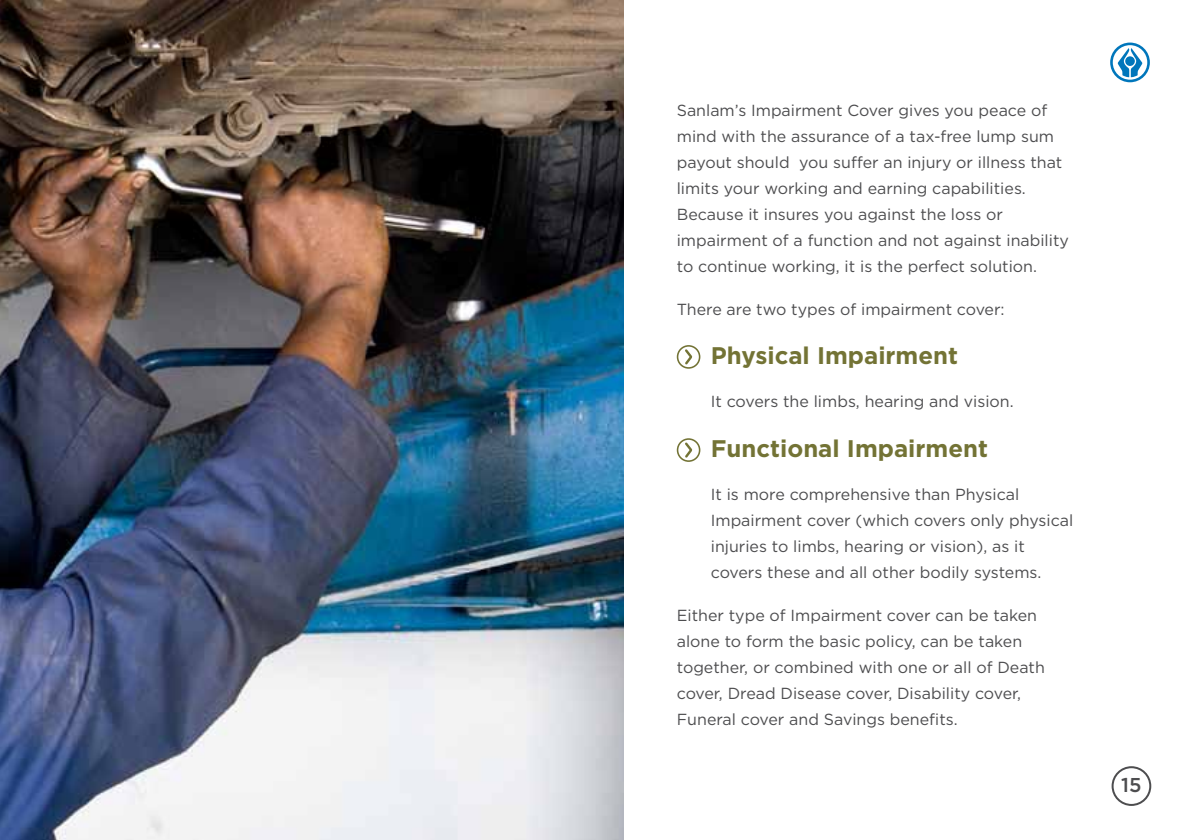
<style>
.page{position:relative;width:1191px;height:840px;background:#fff}
.page>*{position:absolute;margin:0;border:0;box-sizing:border-box;transform-origin:0 0}
.t1{font:700 24px "Gotham";color:#737335}
.t2{font:500 20px "Gotham";color:#4d4d4f}
.t3{font:16px/26px "Gotham";color:#4d4d4f}
</style>
<div class="page">
<svg style="left:1110px;top:43px;width:39px;height:39px"></svg>
<div style="left:1111px;top:765px;width:40px;height:40px;border:2px solid #4d4d4f;border-radius:50%"></div>
<img style="left:0;top:0;width:624px;height:839px">
<svg style="left:677px;top:345px;width:23px;height:23px"></svg>
<svg style="left:677px;top:438px;width:23px;height:23px"></svg>
<p class="t3" style="left:677px;top:97px;width:394px">Sanlam’s Impairment Cover gives you peace of mind with the assurance of a tax-free lump sum payout should you suffer an injury or illness that limits your working and earning capabilities.<br>Because it insures you against the loss or impairment of a function and not against inability to continue working, it is the perfect solution.</p>
<p class="t3" style="left:677px;top:296px;width:329px">There are two types of impairment cover:</p>
<h1 class="t1" style="left:711px;top:340px;width:249px">Physical Impairment</h1>
<p class="t3" style="left:711px;top:388px;width:304px">It covers the limbs, hearing and vision.</p>
<h1 class="t1" style="left:711px;top:432px;width:279px">Functional Impairment</h1>
<p class="t3" style="left:711px;top:480px;width:364px">It is more comprehensive than Physical Impairment cover (which covers only physical injuries to limbs, hearing or vision), as it covers these and all other bodily systems.</p>
<p class="t3" style="left:677px;top:601px;width:370px">Either type of Impairment cover can be taken alone to form the basic policy, can be taken together, or combined with one or all of Death cover, Dread Disease cover, Disability cover, Funeral cover and Savings benefits.</p>
<p class="t2" style="left:1121px;top:771px;width:22px">15</p>
</div>
